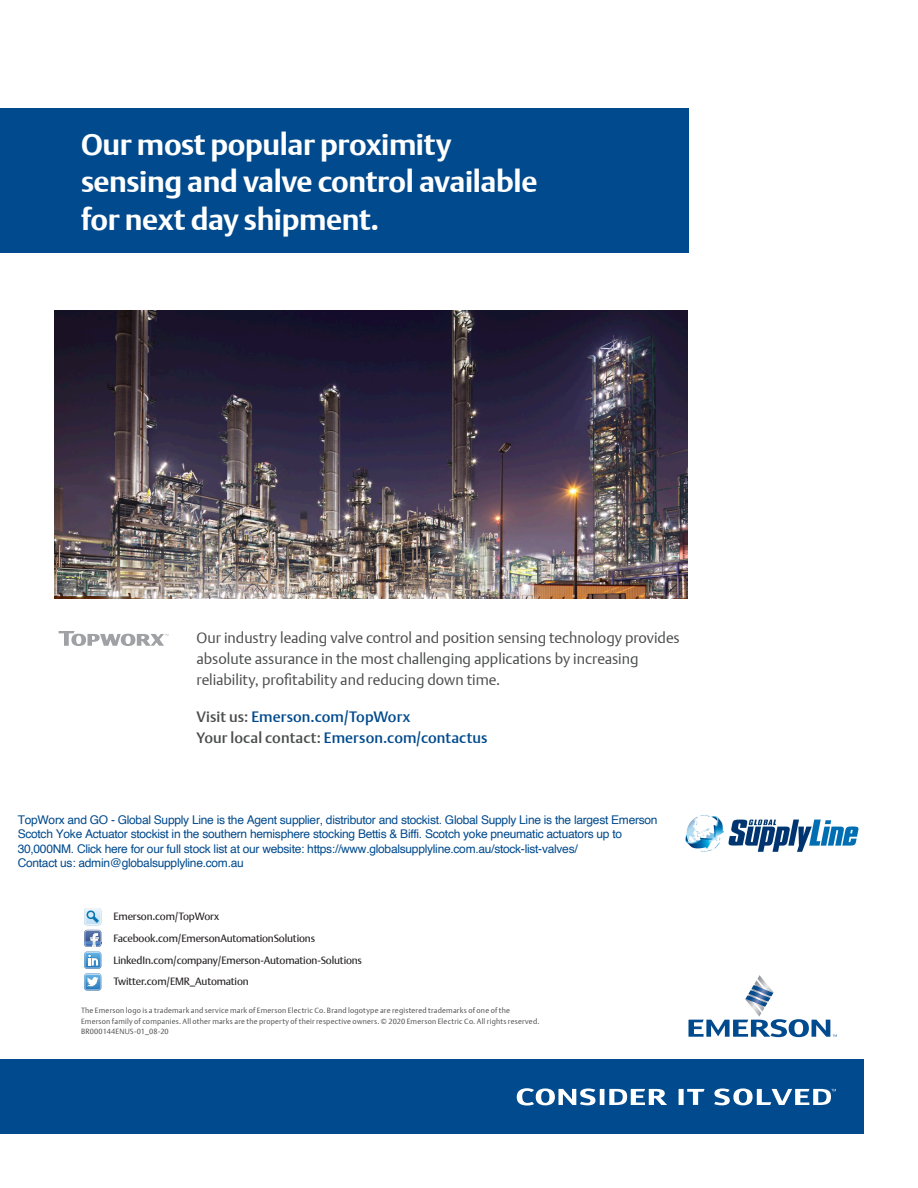
<style>
.page{position:relative;width:918px;height:1188px;background:#fff}
.page>*{position:absolute;margin:0;border:0;box-sizing:border-box;transform-origin:0 0}
.t1{font:700 30px "DTL Argo T";letter-spacing:-.015em;color:#fff}
.body_text{font:15px/21px "DTL Argo T Light";color:#4b4c4d}
.t2{font:500 15px "DTL Argo T";letter-spacing:.005em;color:#004a8d}
.t3{font:12px/14.4px "Helvetica";letter-spacing:-.02em;color:#004a8d}
.BODY{font:10.5px "DTL Argo T";letter-spacing:-.015em;color:#231f20}
.BODY-2{font:7.5px/10.5px "DTL Argo T Light";letter-spacing:.025em;color:#4b4c4d}
.s1{color:#4b4c4d}
</style>
<div class="page">
<img style="left:54px;top:311px;width:633px;height:288px">
<div style="left:0;top:1060px;width:864px;height:74px;background:#004a8d"></div>
<svg style="left:679px;top:1089px;width:26px;height:16px"></svg>
<svg style="left:517px;top:1088px;width:150px;height:18px"></svg>
<svg style="left:714px;top:1088px;width:122px;height:17px"></svg>
<div style="left:0;top:108px;width:688px;height:145px;background:#004a8d"></div>
<svg style="left:688px;top:975px;width:149px;height:62px"></svg>
<svg style="left:84px;top:908px;width:18px;height:83px"></svg>
<svg style="left:59px;top:631px;width:109px;height:15px"></svg>
<img style="left:685px;top:815px;width:174px;height:37px">
<p class="t1" style="left:81px;top:126px;width:372px">Our most popular proximity</p>
<p class="t1" style="left:81px;top:164px;width:458px">sensing and valve control available</p>
<p class="t1" style="left:81px;top:201px;width:300px">for next day shipment.</p>
<p class="body_text" style="left:197px;top:627px;width:485px">Our industry leading valve control and position sensing technology provides absolute assurance in the most challenging applications by increasing reliability, profitability and reducing down time.</p>
<p class="t2" style="left:197px;top:708px;width:215px"><span class="s1">Visit us:</span> Emerson.com/TopWorx</p>
<p class="t2" style="left:197px;top:729px;width:293px"><span class="s1">Your local contact:</span> Emerson.com/contactus</p>
<p class="t3" style="left:18px;top:813px;width:641px">TopWorx and GO - Global Supply Line is the Agent supplier, distributor and stockist. Global Supply Line is the largest Emerson Scotch Yoke Actuator stockist in the southern hemisphere stocking Bettis &amp; Biffi. Scotch yoke pneumatic actuators up to 30,000NM. Click here for our full stock list at our website: https://www.globalsupplyline.com.au/stock-list-valves/<br>Contact us: admin@globalsupplyline.com.au</p>
<p class="BODY" style="left:114px;top:910px;width:107px">Emerson.com/TopWorx</p>
<p class="BODY" style="left:114px;top:932px;width:203px">Facebook.com/EmersonAutomationSolutions</p>
<p class="BODY" style="left:114px;top:954px;width:250px">LinkedIn.com/company/Emerson-Automation-Solutions</p>
<p class="BODY" style="left:114px;top:975px;width:137px">Twitter.com/EMR_Automation</p>
<p class="BODY-2" style="left:81px;top:1005px;width:460px">The Emerson logo is a trademark and service mark of Emerson Electric Co. Brand logotype are registered trademarks of one of the<br>Emerson family of companies. All other marks are the property of their respective owners. © 2020 Emerson Electric Co. All rights reserved.<br>BR000144ENUS-01_08-20</p>
</div>
